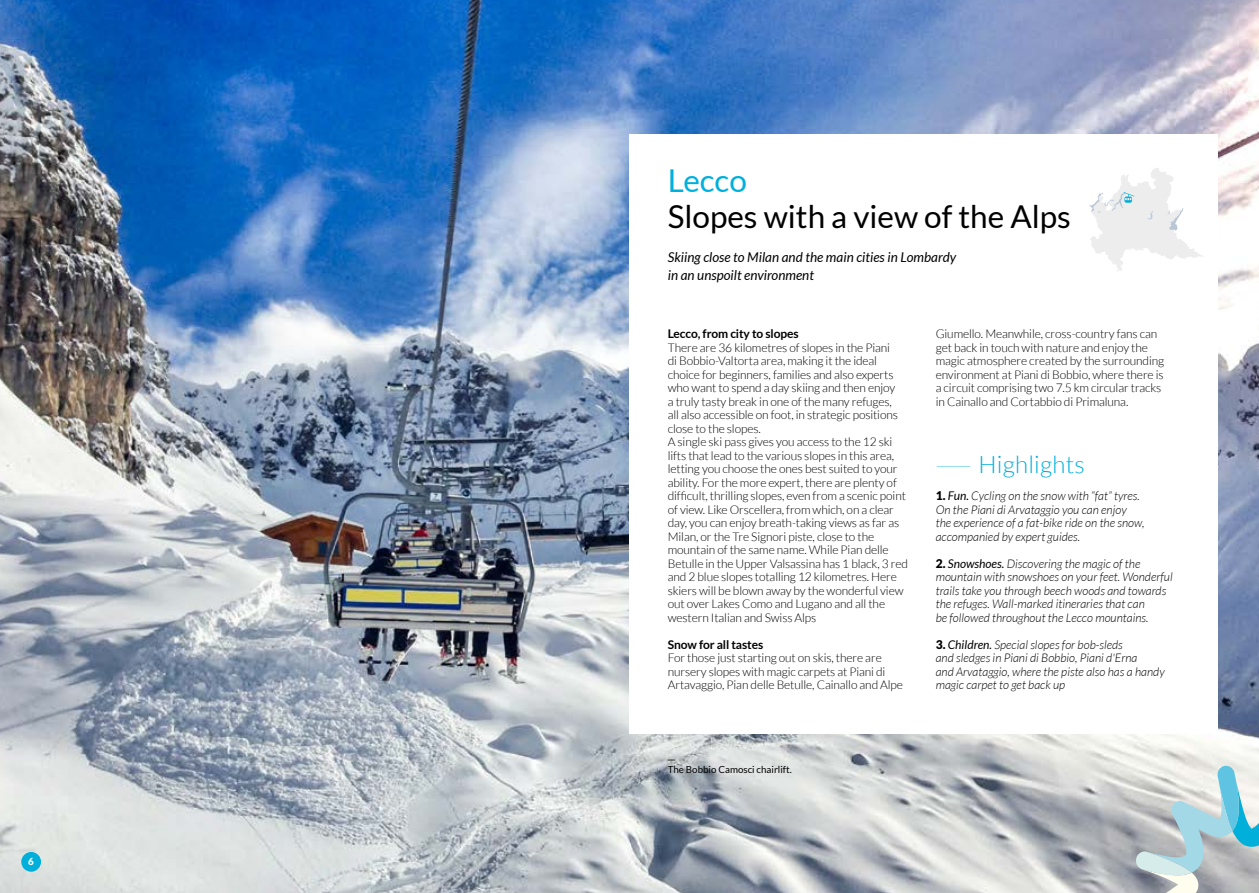
<style>
.page{position:relative;width:1259px;height:893px;background:#fff}
.page>*{position:absolute;margin:0;border:0;box-sizing:border-box;transform-origin:0 0}
.t1{font:31.5px "Lato";color:#000}
.t2{font:31.5px "Lato";color:#00b0db}
.t3{font:300 24px "Lato";letter-spacing:.01em;color:#00b0db}
.t4{font:italic 13.5px/18px "Lato";color:#000}
.t5{font:300 12px/13.5px "Lato";letter-spacing:-.01em;color:#000}
.t6{font:italic 300 12px/13.5px "Lato";color:#000}
.t7{font:700 12px "Lato";letter-spacing:-.01em;color:#000}
.t8{font:9.75px/13.5px "Lato";color:#000}
.t9{font:900 9.75px "Lato";color:#fff}
.s1{font-size:12px}
.s2{font-weight:900;font-style:normal}
.s3{font-weight:400}
</style>
<div class="page">
<img style="left:0;top:0;width:1259px;height:893px">
<div style="left:629px;top:134px;width:589px;height:599px;background:#fff"></div>
<svg style="left:1135px;top:765px;width:124px;height:128px;background:#b7ccd0"></svg>
<svg style="left:1089px;top:168px;width:114px;height:103px"></svg>
<div style="left:22px;top:853px;width:18px;height:18px;background:#00b0db;border-radius:50%"></div>
<div style="left:21px;top:852px;width:20px;height:20px;border:2px solid #00b0db;border-radius:50%"></div>
<p class="t9" style="left:28px;top:856px;width:7px">6</p>
<h1 class="t2" style="left:668px;top:163px;width:81px">Lecco</h1>
<h1 class="t1" style="left:668px;top:199px;width:405px">Slopes with a view of the Alps</h1>
<p class="t4" style="left:668px;top:248px;width:290px">Skiing close to Milan and the main cities in Lombardy in an unspoilt environment</p>
<p class="t7" style="left:668px;top:327px;width:132px">Lecco, from city to slopes</p>
<p class="t5" style="left:668px;top:341px;width:242px">There are 36 kilometres of slopes in the Piani<br>di Bobbio-Valtorta area, making it the ideal choice for beginners, families and also experts who want to spend a day skiing and then enjoy<br>a truly tasty break in one of the many refuges,<br>all also accessible on foot, in strategic positions close to the slopes.<br>A single ski pass gives you access to the 12 ski lifts that lead to the various slopes in this area, letting you choose the ones best suited to your ability. For the more expert, there are plenty of difficult, thrilling slopes, even from a scenic point of view. Like Orscellera, from which, on a clear day, you can enjoy breath-taking views as far as Milan, or the Tre Signori piste, close to the mountain of the same name. While Pian delle Betulle in the Upper Valsassina has 1 black, 3 red and 2 blue slopes totalling 12 kilometres. Here skiers will be blown away by the wonderful view out over Lakes Como and Lugano and all the western Italian and Swiss Alps</p>
<p class="t7" style="left:668px;top:638px;width:97px">Snow for all tastes</p>
<p class="t5" style="left:668px;top:651px;width:237px">For those just starting out on skis, there are nursery slopes with magic carpets at Piani di<br>Artavaggio, Pian delle Betulle, Cainallo and Alpe</p>
<p class="t8" style="left:668px;top:749px;width:126px">__<br>The Bobbio Camosci chairlift.</p>
<p class="t5" style="left:935px;top:327px;width:230px">Giumello. Meanwhile, cross-country fans can get back in touch with nature and enjoy the magic atmosphere created by the surrounding environment at Piani di Bobbio, where there is a circuit comprising two 7.5 km circular tracks in Cainallo and Cortabbio di Primaluna.</p>
<h2 class="t3" style="left:935px;top:452px;width:151px"><span class="s1">------</span> Highlights</h2>
<p class="t6" style="left:935px;top:490px;width:210px"><span class="s2">1.</span> <span class="s3">Fun.</span> Cycling on the snow with “fat” tyres.<br>On the Piani di Arvataggio you can enjoy the experience of a fat-bike ride on the snow, accompanied by expert guides.</p>
<p class="t6" style="left:935px;top:557px;width:238px"><span class="s2">2.</span> <span class="s3">Snowshoes.</span> Discovering the magic of the mountain with snowshoes on your feet. Wonderful trails take you through beech woods and towards the refuges. Wall-marked itineraries that can<br>be followed throughout the Lecco mountains.</p>
<p class="t6" style="left:935px;top:638px;width:230px"><span class="s2">3.</span> <span class="s3">Children.</span> Special slopes for bob-sleds<br>and sledges in Piani di Bobbio, Piani d'Erna<br>and Arvataggio, where the piste also has a handy magic carpet to get back up</p>
</div>
